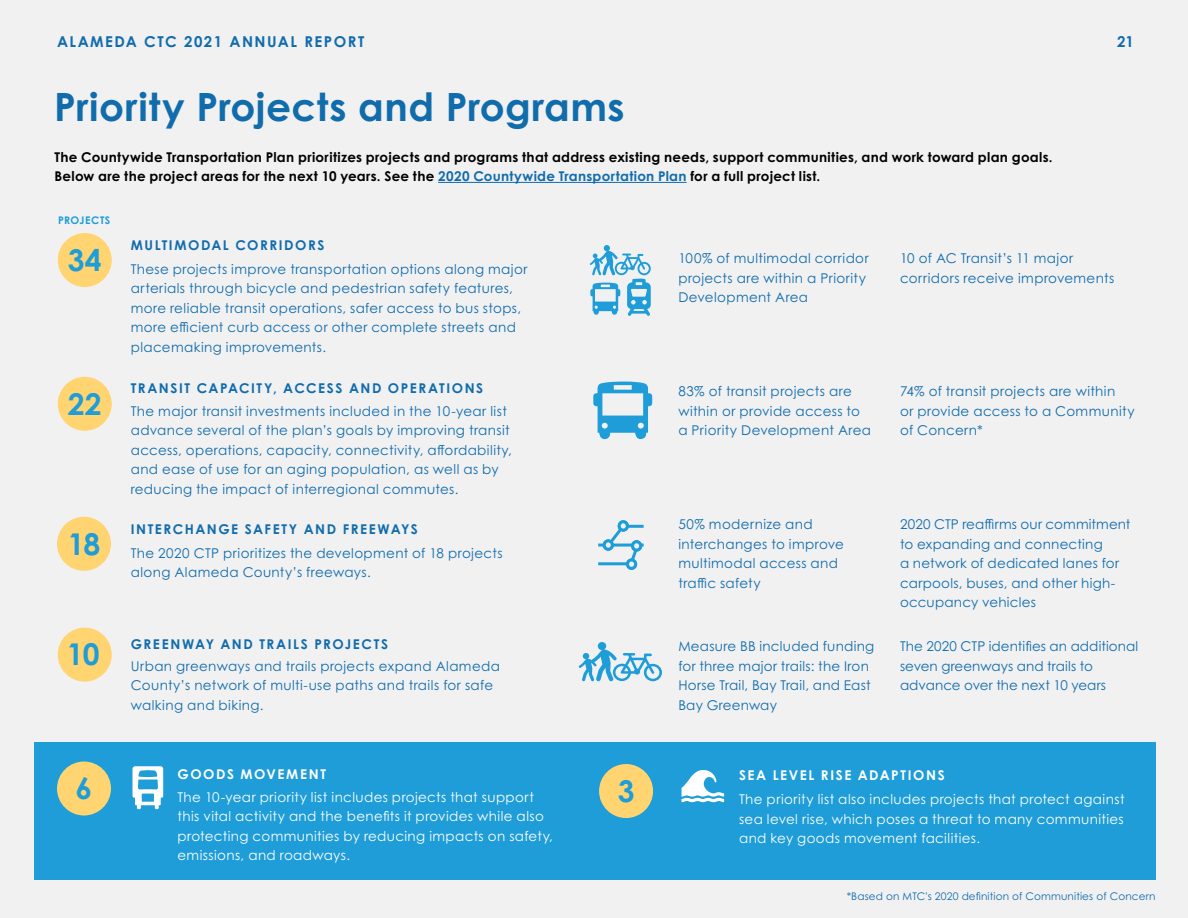
<style>
.page{position:relative;width:1188px;height:918px;background:#f1f1f2}
.page>*{position:absolute;margin:0;border:0;box-sizing:border-box;transform-origin:0 0}
.t1{font:700 39px "Century Gothic Pro";letter-spacing:.015em;color:#116cac}
.t2{font:700 30px "Century Gothic Pro";letter-spacing:-.01em;color:#1e9dd8}
.t3{font:700 15px "Century Gothic Pro";letter-spacing:.1em;color:#116cac}
.t4{font:13.5px/19.5px "Century Gothic Pro";letter-spacing:.025em;color:#116cac}
.t5{font:13.5px/19.5px "Century Gothic Pro";letter-spacing:.025em;color:#fff}
.t6{font:700 13.5px/19.5px "Century Gothic Pro";letter-spacing:.02em;color:#000}
.t7{font:700 13.5px "Century Gothic Pro";letter-spacing:.115em;color:#116cac}
.t8{font:13.5px/19.5px "Century Gothic Pro";letter-spacing:.005em;color:#116cac}
.t9{font:700 13.5px "Century Gothic Pro";letter-spacing:.115em;color:#fff}
.t10{font:10.5px "Century Gothic Pro";letter-spacing:.01em;color:#116cac}
.t11{font:700 10.5px "Century Gothic Pro";letter-spacing:.045em;color:#1e9dd8}
.s1{color:#116cac}
</style>
<div class="page">
<hr style="left:438px;top:182px;width:249px;height:1px;background:#116cac">
<div style="left:35px;top:742px;width:1121px;height:138px;background:#1e9dd8"></div>
<div style="left:58px;top:628px;width:54px;height:54px;background:#ffd471;border-radius:50%"></div>
<div style="left:58px;top:377px;width:54px;height:54px;background:#ffd471;border-radius:50%"></div>
<div style="left:57px;top:762px;width:54px;height:54px;background:#ffd471;border-radius:50%"></div>
<div style="left:599px;top:764px;width:54px;height:54px;background:#ffd471;border-radius:50%"></div>
<svg style="left:579px;top:642px;width:83px;height:39px"></svg>
<svg style="left:593px;top:382px;width:59px;height:57px"></svg>
<div style="left:57px;top:517px;width:54px;height:54px;background:#ffd471;border-radius:50%"></div>
<svg style="left:598px;top:520px;width:46px;height:50px"></svg>
<svg style="left:682px;top:770px;width:42px;height:32px"></svg>
<svg style="left:133px;top:766px;width:30px;height:43px"></svg>
<div style="left:58px;top:233px;width:54px;height:54px;background:#ffd471;border-radius:50%"></div>
<svg style="left:590px;top:245px;width:61px;height:71px"></svg>
<p class="t3" style="left:57px;top:32px;width:309px">ALAMEDA CTC 2021 ANNUAL REPORT</p>
<h1 class="t1" style="left:54px;top:82px;width:572px">Priority Projects and Programs</h1>
<p class="t6" style="left:54px;top:147px;width:1000px">The Countywide Transportation Plan prioritizes projects and programs that address existing needs, support communities, and work toward plan goals.<br>Below are the project areas for the next 10 years. See the <span class="s1">2020 Countywide Transportation Plan</span> for a full project list.</p>
<p class="t11" style="left:58px;top:213px;width:54px">PROJECTS</p>
<p class="t3" style="left:1117px;top:32px;width:18px">21</p>
<h2 class="t2" style="left:68px;top:241px;width:36px">34</h2>
<h2 class="t2" style="left:68px;top:385px;width:35px">22</h2>
<h2 class="t2" style="left:68px;top:525px;width:34px">18</h2>
<h2 class="t2" style="left:67px;top:636px;width:34px">10</h2>
<h2 class="t2" style="left:76px;top:770px;width:18px">6</h2>
<p class="t7" style="left:131px;top:237px;width:195px">MULTIMODAL CORRIDORS</p>
<p class="t4" style="left:131px;top:259px;width:398px">These projects improve transportation options along major arterials through bicycle and pedestrian safety features, more reliable transit operations, safer access to bus stops, more efficient curb access or other complete streets and placemaking improvements.</p>
<p class="t4" style="left:678px;top:248px;width:192px">100% of multimodal corridor projects are within a Priority<br>Development Area</p>
<p class="t4" style="left:900px;top:248px;width:216px">10 of AC Transit’s 11 major corridors receive improvements</p>
<p class="t7" style="left:131px;top:380px;width:354px">TRANSIT CAPACITY, ACCESS AND OPERATIONS</p>
<p class="t4" style="left:131px;top:401px;width:383px">The major transit investments included in the 10-year list advance several of the plan’s goals by improving transit access, operations, capacity, connectivity, affordability, and ease of use for an aging population, as well as by reducing the impact of interregional commutes.</p>
<p class="t7" style="left:131px;top:520px;width:289px">INTERCHANGE SAFETY AND FREEWAYS</p>
<p class="t4" style="left:131px;top:543px;width:373px">The 2020 CTP prioritizes the development of 18 projects along Alameda County’s freeways.</p>
<p class="t7" style="left:131px;top:636px;width:259px">GREENWAY AND TRAILS PROJECTS</p>
<p class="t4" style="left:131px;top:656px;width:371px">Urban greenways and trails projects expand Alameda<br>County’s network of multi-use paths and trails for safe walking and biking.</p>
<p class="t4" style="left:678px;top:381px;width:194px">83% of transit projects are within or provide access to a Priority Development Area</p>
<p class="t4" style="left:900px;top:381px;width:236px">74% of transit projects are within<br>or provide access to a Community of Concern*</p>
<p class="t4" style="left:678px;top:515px;width:167px">50% modernize and interchanges to improve multimodal access and traffic safety</p>
<p class="t4" style="left:900px;top:515px;width:232px">2020 CTP reaffirms our commitment to expanding and connecting<br>a network of dedicated lanes for carpools, buses, and other high&shy;occupancy vehicles</p>
<p class="t4" style="left:678px;top:636px;width:197px">Measure BB included funding for three major trails: the Iron<br>Horse Trail, Bay Trail, and East<br>Bay Greenway</p>
<p class="t8" style="left:900px;top:636px;width:240px">The 2020 CTP identifies an additional seven greenways and trails to advance over the next 10 years</p>
<p class="t9" style="left:178px;top:766px;width:150px">GOODS MOVEMENT</p>
<p class="t9" style="left:739px;top:767px;width:207px">SEA LEVEL RISE ADAPTIONS</p>
<h2 class="t2" style="left:618px;top:772px;width:18px">3</h2>
<p class="t5" style="left:178px;top:787px;width:377px">The 10-year priority list includes projects that support this vital activity and the benefits it provides while also protecting communities by reducing impacts on safety, emissions, and roadways.</p>
<p class="t5" style="left:739px;top:789px;width:387px;text-align:justify">The priority list also includes projects that protect against sea level rise, which poses a threat to many communities and key goods movement facilities.</p>
<p class="t10" style="left:847px;top:890px;width:310px">*Based on MTC's 2020 definition of Communities of Concern</p>
</div>
